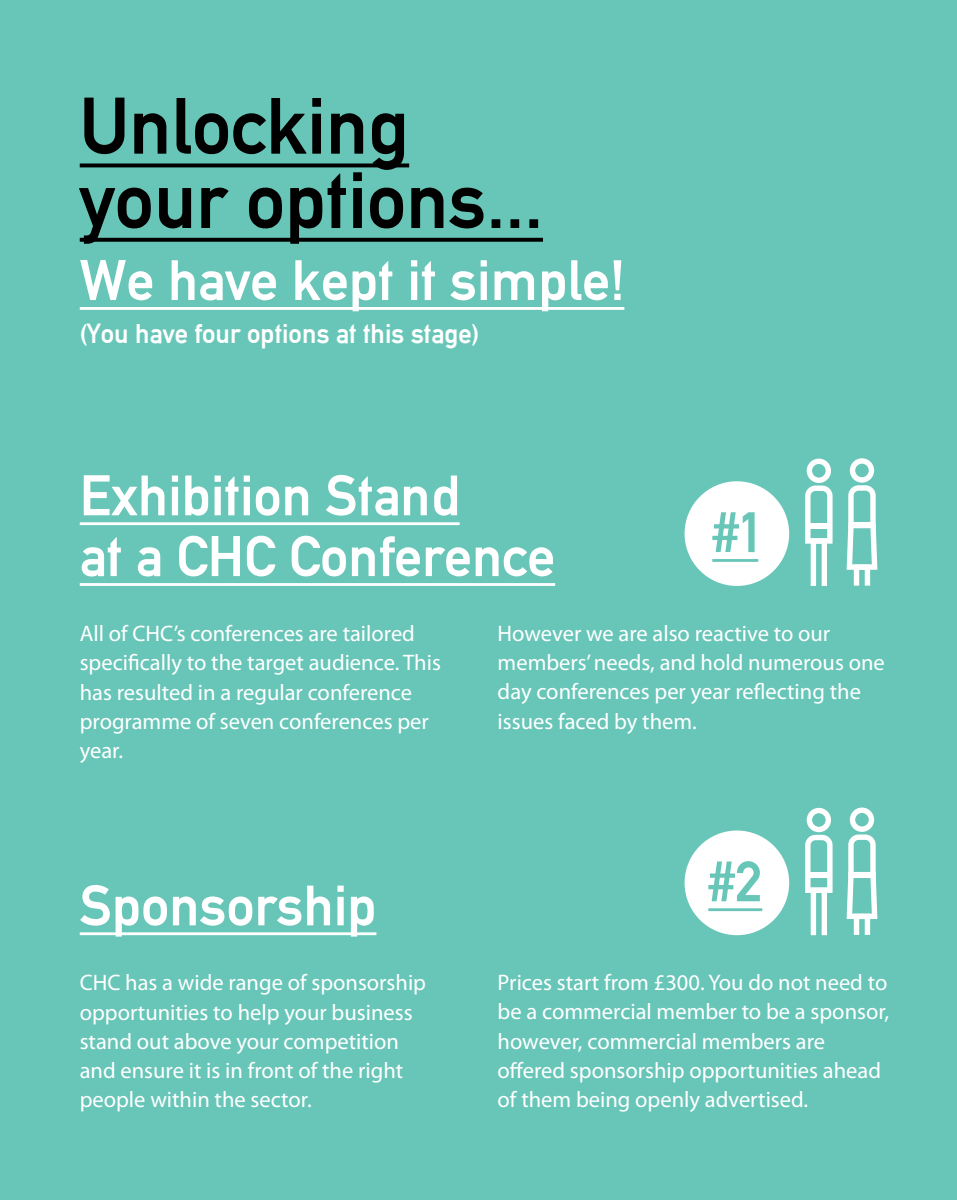
<style>
.page{position:relative;width:957px;height:1200px;background:#fff}
.page>*{position:absolute;margin:0;border:0;box-sizing:border-box;transform-origin:0 0}
.t1{font:78.75px/74.2px "Alte DIN1451 Mittelschriftgepraegt";color:#000}
.t2{font:56.25px/60.8px "Alte DIN1451 Mittelschriftgepraegt";color:#fff}
.t3{font:56.25px "Alte DIN1451 Mittelschriftgepraegt";color:#68c6b8}
.t4{font:27px "Alte DIN1451 Mittelschriftgepraegt";color:#fff}
.t5{font:22.5px/29.2px "Myriad Pro";color:#fff}
</style>
<div class="page">
<div style="left:0;top:0;width:957px;height:1199px;background:#68c6b8"></div>
<svg style="left:80px;top:163px;width:329px;height:4px"></svg>
<svg style="left:80px;top:238px;width:463px;height:4px;background:#060d0c"></svg>
<hr style="left:80px;top:307px;width:544px;height:3px;background:#fff">
<hr style="left:80px;top:522px;width:379px;height:3px;background:#fff">
<hr style="left:80px;top:583px;width:475px;height:2px;background:#fff">
<svg style="left:805px;top:458px;width:27px;height:127px"></svg>
<div style="left:808px;top:523px;width:22px;height:5px;background:#fff"></div>
<svg style="left:846px;top:458px;width:31px;height:127px"></svg>
<div style="left:684px;top:481px;width:105px;height:104px;background:#fff;border-radius:50%"></div>
<hr style="left:712px;top:559px;width:46px;height:2px;background:#68c6b8">
<hr style="left:80px;top:932px;width:296px;height:2px;background:#fff">
<svg style="left:805px;top:807px;width:27px;height:127px"></svg>
<div style="left:808px;top:872px;width:22px;height:5px;background:#fff"></div>
<svg style="left:846px;top:807px;width:31px;height:127px"></svg>
<div style="left:684px;top:830px;width:105px;height:104px;background:#fff;border-radius:50%"></div>
<hr style="left:708px;top:908px;width:54px;height:2px;background:#68c6b8">
<h1 class="t1" style="left:80px;top:88px;width:465px">Unlocking your options...</h1>
<h2 class="t2" style="left:80px;top:249px;width:546px">We have kept it simple!</h2>
<p class="t4" style="left:80px;top:317px;width:401px">(You have four options at this stage)</p>
<h2 class="t2" style="left:80px;top:464px;width:477px">Exhibition Stand<br>at a CHC Conference</h2>
<h2 class="t3" style="left:712px;top:498px;width:47px">#1</h2>
<p class="t5" style="left:80px;top:618px;width:363px">All of CHC’s conferences are tailored specifically to the target audience. This has resulted in a regular conference programme of seven conferences per year.</p>
<p class="t5" style="left:497px;top:618px;width:389px">However we are also reactive to our members’ needs, and hold numerous one day conferences per year reflecting the issues faced by them.</p>
<h2 class="t2" style="left:80px;top:874px;width:298px">Sponsorship</h2>
<h2 class="t3" style="left:708px;top:847px;width:55px">#2</h2>
<p class="t5" style="left:80px;top:967px;width:348px">CHC has a wide range of sponsorship opportunities to help your business stand out above your competition and ensure it is in front of the right people within the sector.</p>
<p class="t5" style="left:497px;top:967px;width:393px">Prices start from £300. You do not need to be a commercial member to be a sponsor, however, commercial members are offered sponsorship opportunities ahead of them being openly advertised.</p>
</div>
